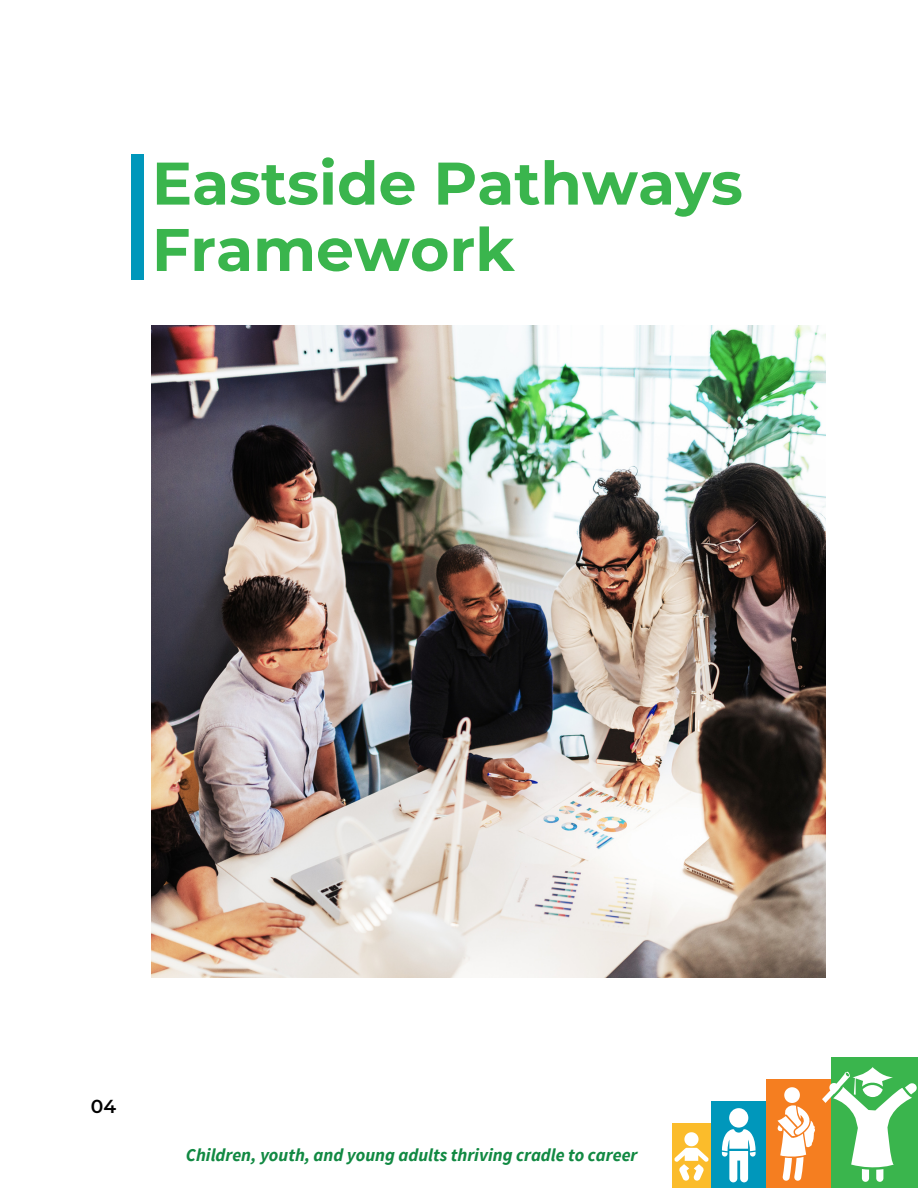
<style>
.page{position:relative;width:918px;height:1188px;background:#fff}
.page>*{position:absolute;margin:0;border:0;box-sizing:border-box;transform-origin:0 0}
.t1{font:700 60px/66.3px "Montserrat";color:#3ab54d}
.t2{font:600 18.75px "Montserrat";color:#000}
.t3{font:italic 700 18px "Source Sans Pro";color:#118942}
</style>
<div class="page">
<img style="left:152px;top:326px;width:674px;height:651px">
<div style="left:672px;top:1123px;width:39px;height:65px;background:#fbbc2b"></div>
<svg style="left:674px;top:1132px;width:35px;height:49px"></svg>
<div style="left:711px;top:1102px;width:56px;height:86px;background:#0097bb"></div>
<svg style="left:722px;top:1108px;width:34px;height:74px"></svg>
<div style="left:767px;top:1079px;width:65px;height:109px;background:#f57e20"></div>
<svg style="left:777px;top:1087px;width:38px;height:94px"></svg>
<div style="left:832px;top:1057px;width:86px;height:131px;background:#3ab54d"></div>
<svg style="left:822px;top:1067px;width:95px;height:115px"></svg>
<div style="left:132px;top:154px;width:12px;height:125px;background:#0097bb"></div>
<p class="t1" style="left:152px;top:150px;width:592px">Eastside Pathways<br>Framework</p>
<p class="t2" style="left:91px;top:1095px;width:27px">04</p>
<p class="t3" style="left:186px;top:1143px;width:453px">Children, youth, and young adults thriving cradle to career</p>
</div>
